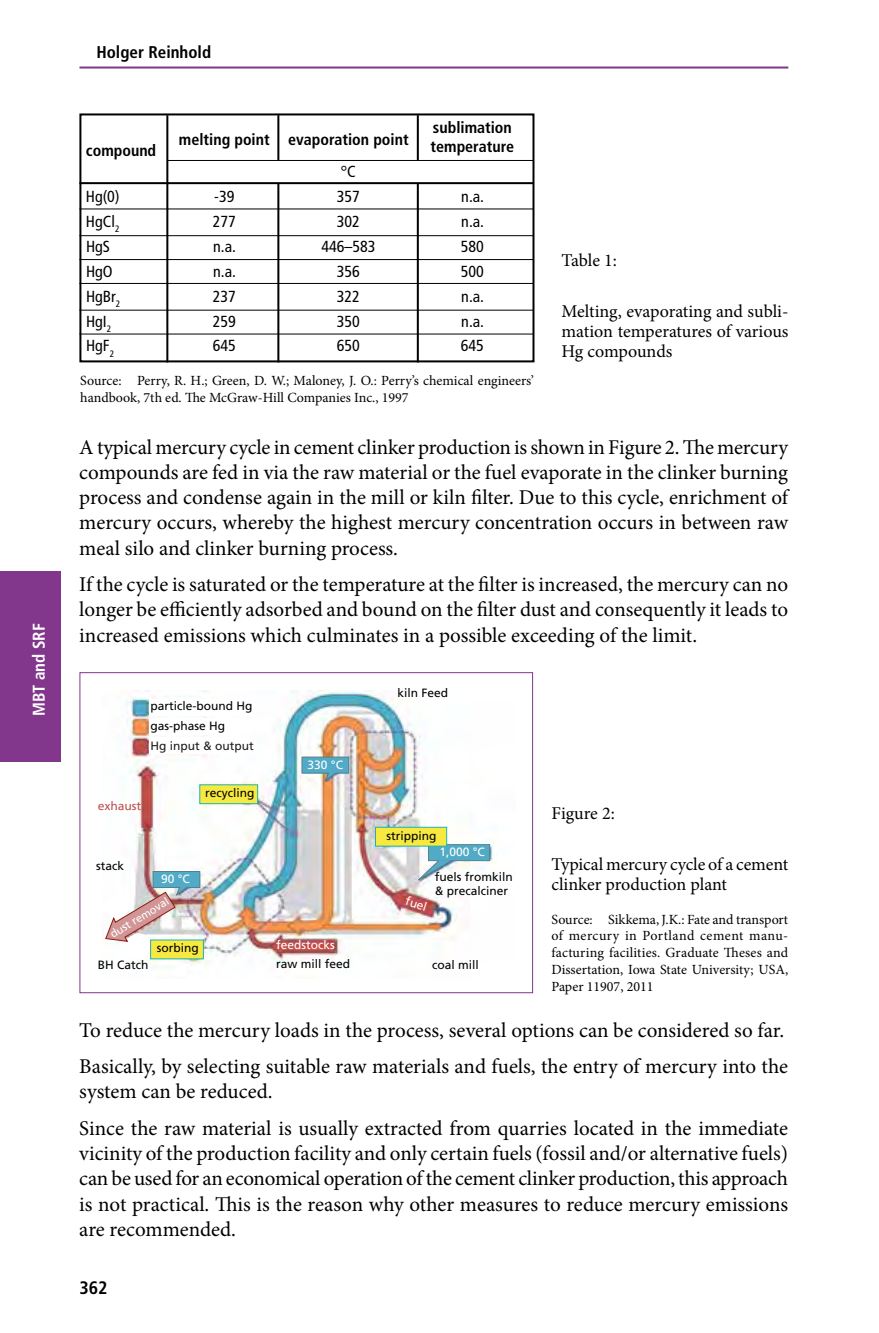
<style>
.page{position:relative;width:879px;height:1333px;background:#fff}
.page>*{position:absolute;margin:0;border:0;box-sizing:border-box;transform-origin:0 0}
.t1{font:21px/25.2px "Minion Pro";color:#000;text-align:justify}
.t2{font:18px/20px "Minion Pro";letter-spacing:-.005em;color:#000;text-align:justify}
.t3{font:700 condensed 18px "Frutiger";color:#000}
.t4{font:700 condensed 17px "Frutiger";color:#000}
.t5{font:700 condensed 17px "Frutiger";color:#fff}
.t6{font:condensed 16px "Frutiger";color:#000}
.t7{font:700 condensed 16px "Frutiger";color:#000}
.t8{font:14px/16.8px "Minion Pro";color:#000}
.t9{font:12px/14.4px "Frutiger";color:#010202}
.t10{font:12px "Frutiger";color:#fff}
.t11{font:12px "Frutiger";color:#1d1e1c}
.t12{font:12px "Frutiger";color:#bc514e}
.t13{font:11px "Frutiger";color:#fff}
</style>
<div class="page">
<hr style="left:79px;top:66px;width:709px;height:2px;background:#82368c">
<div style="left:0;top:571px;width:61px;height:190px;background:#82368c"></div>
<div style="left:79px;top:113px;width:455px;height:249px;border:2px solid #000"></div>
<hr style="left:166px;top:115px;width:2px;height:247px;background:#000">
<hr style="left:277px;top:183px;width:2px;height:179px;background:#000">
<hr style="left:277px;top:115px;width:2px;height:45px;background:#000">
<hr style="left:417px;top:183px;width:2px;height:179px;background:#000">
<hr style="left:417px;top:115px;width:2px;height:45px;background:#000">
<hr style="left:79px;top:208px;width:454px;height:1px;background:#000">
<hr style="left:167px;top:160px;width:366px;height:1px;background:#000">
<hr style="left:79px;top:235px;width:454px;height:1px;background:#000">
<hr style="left:79px;top:259px;width:454px;height:1px;background:#000">
<hr style="left:79px;top:283px;width:454px;height:1px;background:#000">
<hr style="left:79px;top:310px;width:454px;height:1px;background:#000">
<hr style="left:79px;top:333px;width:454px;height:1px;background:#000">
<hr style="left:79px;top:182px;width:454px;height:2px;background:#000">
<div style="left:79px;top:672px;width:454px;height:321px;border:1px solid #82368c"></div>
<img style="left:126px;top:690px;width:368px;height:278px">
<svg style="left:301px;top:756px;width:49px;height:27px"></svg>
<svg style="left:411px;top:843px;width:80px;height:42px"></svg>
<div style="left:149px;top:698px;width:103px;height:17px;background:#fff"></div>
<div style="left:149px;top:718px;width:103px;height:16px;background:#fff"></div>
<div style="left:149px;top:737px;width:103px;height:17px;background:#fff"></div>
<div style="left:199px;top:784px;width:59px;height:20px;background:#f7e93f;border:1px solid #1cb3b0"></div>
<div style="left:375px;top:826px;width:72px;height:20px;background:#f7e93f;border:1px solid #1cb3b0"></div>
<div style="left:150px;top:939px;width:54px;height:20px;background:#f7e93f;border:1px solid #1cb3b0"></div>
<svg style="left:105px;top:870px;width:96px;height:88px"></svg>
<p class="t5" style="left:29px;top:716px;width:94px;rotate:-90deg">MBT and SRF</p>
<p class="t4" style="left:96px;top:42px;width:116px">Holger Reinhold</p>
<p class="t7" style="left:433px;top:118px;width:80px">sublimation</p>
<p class="t7" style="left:179px;top:130px;width:231px">melting point evaporation point</p>
<p class="t7" style="left:86px;top:141px;width:72px">compound</p>
<p class="t7" style="left:430px;top:137px;width:85px">temperature</p>
<p class="t6" style="left:341px;top:162px;width:16px">°C</p>
<p class="t6" style="left:86px;top:187px;width:35px">Hg(0)</p>
<p class="t6" style="left:214px;top:187px;width:22px">-39</p>
<p class="t6" style="left:337px;top:187px;width:25px">357</p>
<p class="t6" style="left:461px;top:187px;width:24px">n.a.</p>
<p class="t6" style="left:86px;top:212px;width:35px">HgCl<sub>2</sub></p>
<p class="t6" style="left:213px;top:212px;width:25px">277</p>
<p class="t6" style="left:337px;top:212px;width:25px">302</p>
<p class="t6" style="left:461px;top:212px;width:24px">n.a.</p>
<p class="t6" style="left:86px;top:237px;width:25px">HgS</p>
<p class="t6" style="left:213px;top:237px;width:24px">n.a.</p>
<p class="t6" style="left:321px;top:237px;width:56px">446–583</p>
<p class="t6" style="left:461px;top:237px;width:25px">580</p>
<p class="t6" style="left:86px;top:262px;width:28px">HgO</p>
<p class="t6" style="left:213px;top:262px;width:24px">n.a.</p>
<p class="t6" style="left:337px;top:262px;width:25px">356</p>
<p class="t6" style="left:461px;top:262px;width:25px">500</p>
<p class="t6" style="left:86px;top:287px;width:36px">HgBr<sub>2</sub></p>
<p class="t6" style="left:213px;top:287px;width:25px">237</p>
<p class="t6" style="left:337px;top:287px;width:25px">322</p>
<p class="t6" style="left:461px;top:287px;width:24px">n.a.</p>
<p class="t6" style="left:86px;top:311px;width:27px">HgI<sub>2</sub></p>
<p class="t6" style="left:213px;top:311px;width:25px">259</p>
<p class="t6" style="left:337px;top:311px;width:25px">350</p>
<p class="t6" style="left:461px;top:311px;width:24px">n.a.</p>
<p class="t6" style="left:86px;top:336px;width:30px">HgF<sub>2</sub></p>
<p class="t6" style="left:213px;top:336px;width:25px">645</p>
<p class="t6" style="left:337px;top:336px;width:25px">650</p>
<p class="t6" style="left:461px;top:336px;width:25px">645</p>
<p class="t8" style="left:80px;top:372px;width:455px">Source: Perry, R. H.; Green, D. W.; Maloney, J. O.: Perry’s chemical engineers’ handbook, 7th ed. The McGraw-Hill Companies Inc., 1997</p>
<p class="t2" style="left:561px;top:250px;width:57px">Table 1:</p>
<p class="t2" style="left:561px;top:301px;width:228px">Melting, evaporating and subli&shy;mation temperatures of various Hg compounds</p>
<p class="t1" style="left:79px;top:434px;width:710px">A typical mercury cycle in cement clinker production is shown in Figure 2. The mercury compounds are fed in via the raw material or the fuel evaporate in the clinker burning process and condense again in the mill or kiln filter. Due to this cycle, enrichment of mercury occurs, whereby the highest mercury concentration occurs in between raw meal silo and clinker burning process.</p>
<p class="t1" style="left:79px;top:572px;width:710px">If the cycle is saturated or the temperature at the filter is increased, the mercury can no longer be efficiently adsorbed and bound on the filter dust and consequently it leads to increased emissions which culminates in a possible exceeding of the limit.</p>
<p class="t12" style="left:98px;top:798px;width:45px;rotate:1deg">exhaust</p>
<p class="t9" style="left:151px;top:696px;width:104px;line-height:19.8px">particle-bound Hg gas-phase Hg</p>
<p class="t11" style="left:151px;top:739px;width:105px">Hg input &amp; output</p>
<p class="t9" style="left:205px;top:785px;width:51px">recycling</p>
<p class="t9" style="left:96px;top:858px;width:30px">stack</p>
<p class="t10" style="left:161px;top:871px;width:30px">90 °C</p>
<p class="t13" style="left:108px;top:929px;width:68px;rotate:-31deg">dust removal</p>
<p class="t9" style="left:157px;top:940px;width:43px">sorbing</p>
<p class="t10" style="left:307px;top:758px;width:37px">330 °C</p>
<p class="t10" style="left:276px;top:937px;width:60px">feedstocks</p>
<p class="t9" style="left:397px;top:686px;width:52px">kiln Feed</p>
<p class="t9" style="left:386px;top:828px;width:52px">stripping</p>
<p class="t10" style="left:444px;top:844px;width:47px">1,000 °C</p>
<p class="t10" style="left:439px;top:844px;width:47px">1,000 °C</p>
<p class="t9" style="left:435px;top:869px;width:80px">fuels fromkiln &amp; precalciner</p>
<p class="t10" style="left:408px;top:893px;width:24px;rotate:18deg">fuel</p>
<p class="t9" style="left:98px;top:957px;width:52px">BH Catch</p>
<p class="t9" style="left:276px;top:956px;width:76px">raw mill feed</p>
<p class="t9" style="left:432px;top:957px;width:48px">coal mill</p>
<p class="t2" style="left:551px;top:802px;width:65px">Figure 2:</p>
<p class="t2" style="left:551px;top:854px;width:238px">Typical mercury cycle of a cement clinker production plant</p>
<p class="t8" style="left:551px;top:910px;width:238px;text-align:justify">Source: Sikkema, J.K.: Fate and transport of mercury in Portland cement manu&shy;facturing facilities. Graduate Theses and Dissertation, Iowa State University; USA, Paper 11907, 2011</p>
<p class="t1" style="left:79px;top:1011px;width:710px;line-height:36.4px">To reduce the mercury loads in the process, several options can be considered so far.<br>Basically, by selecting suitable raw materials and fuels, the entry of mercury into the</p>
<p class="t1" style="left:79px;top:1073px;width:710px;line-height:36.4px">system can be reduced.<br>Since the raw material is usually extracted from quarries located in the immediate</p>
<p class="t1" style="left:79px;top:1140px;width:710px">vicinity of the production facility and only certain fuels (fossil and/or alternative fuels) can be used for an economical operation of the cement clinker production, this approach is not practical. This is the reason why other measures to reduce mercury emissions are recommended.</p>
<p class="t3" style="left:79px;top:1276px;width:30px">362</p>
</div>
